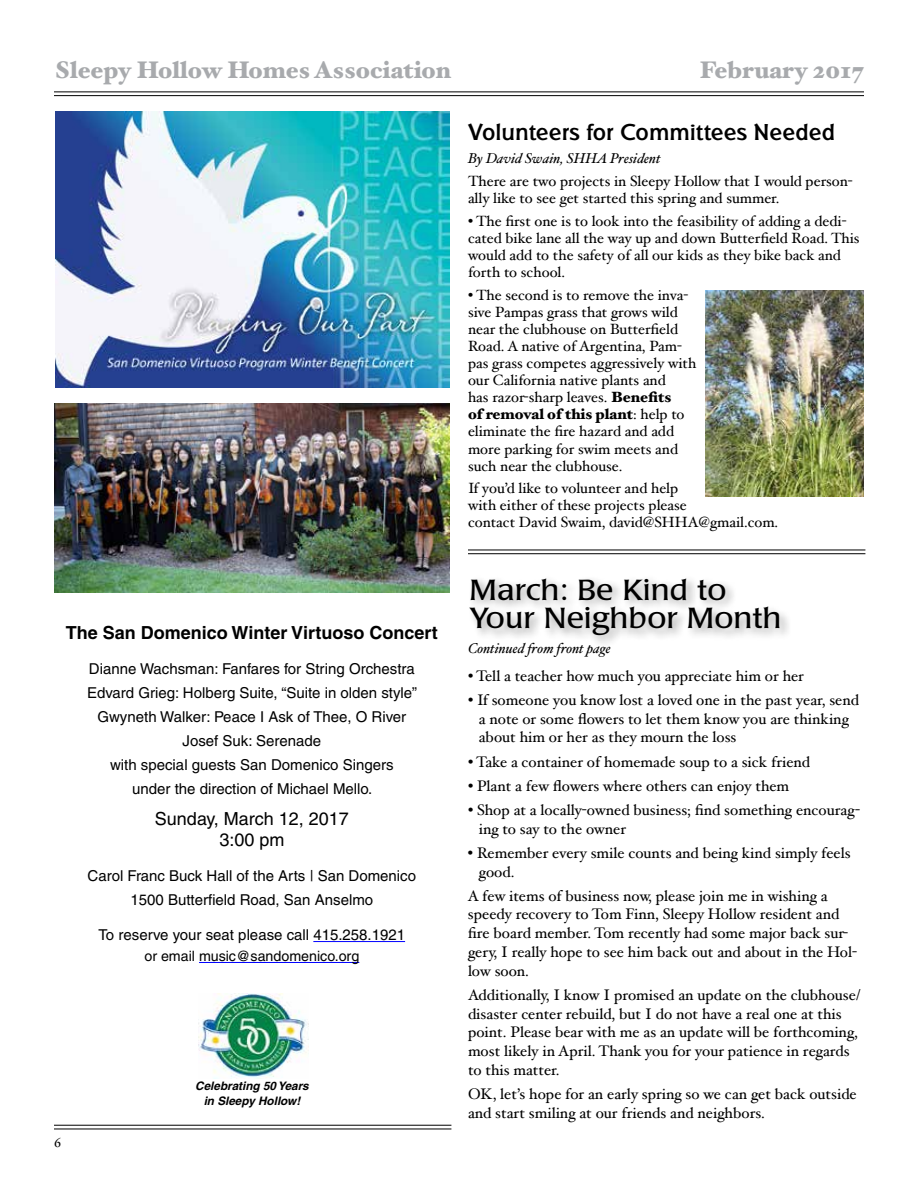
<style>
.page{position:relative;width:918px;height:1188px;background:#fff}
.page>*{position:absolute;margin:0;border:0;box-sizing:border-box;transform-origin:0 0}
.t1{font:28.65px/28.7px "Poppl Laudatio";color:#000;scale:1.1 1}
.t2{font:900 24px "Hoefler Text";color:#a8aaad}
.t3{font:500 24px "Badger";color:#000;scale:1.1 1}
.t4{font:700 18px "Helvetica";color:#000}
.t5{font:18px/21px "Helvetica";color:#000;text-align:center}
.t6{font:15.3px/18.8px "Hoefler Text";color:#000}
.t7{font:15px/24px "Helvetica";color:#000;text-align:center}
.t8{font:14.85px/17.1px "Hoefler Text";color:#000}
.t9{font:italic 14.25px "Hoefler Text";color:#000}
.t10{font:14.25px "Helvetica";color:#000}
.t11{font:13.5px "Hoefler Text";color:#000}
.t12{font:italic 700 11.7px/15.6px "Helvetica";color:#000;text-align:center}
.s1{font-weight:900}
</style>
<div class="page">
<hr style="left:54px;top:92px;width:810px;height:1px;background:#000">
<hr style="left:54px;top:95px;width:810px;height:1px;background:#000">
<img style="left:198px;top:993px;width:110px;height:85px">
<img style="left:55px;top:404px;width:394px;height:189px">
<hr style="left:313px;top:941px;width:92px;height:1px;background:#00f">
<hr style="left:199px;top:962px;width:160px;height:1px;background:#00f">
<img style="left:56px;top:111px;width:394px;height:277px">
<hr style="left:54px;top:1125px;width:397px;height:1px;background:#000">
<hr style="left:54px;top:1129px;width:397px;height:1px;background:#000">
<hr style="left:468px;top:550px;width:397px;height:1px;background:#000">
<hr style="left:468px;top:553px;width:397px;height:1px;background:#000">
<img style="left:706px;top:290px;width:158px;height:207px">
<div style="left:467px;top:575px;width:325px;height:74px;background:#000;opacity:.37"></div>
<h2 class="t2" style="left:54px;top:56px;width:398px">Sleepy Hollow Homes Association</h2>
<h2 class="t2" style="left:699px;top:56px;width:166px">February 2017</h2>
<p class="t4" style="left:66px;top:622px;width:373px">The San Domenico Winter Virtuoso Concert</p>
<p class="t7" style="left:87px;top:656px;width:332px">Dianne Wachsman: Fanfares for String Orchestra Edvard Grieg: Holberg Suite, “Suite in olden style” Gwyneth Walker: Peace I Ask of Thee, O River Josef Suk: Serenade<br>with special guests San Domenico Singers<br>under the direction of Michael Mello.</p>
<p class="t5" style="left:155px;top:809px;width:195px">Sunday, March 12, 2017<br>3:00 pm</p>
<p class="t7" style="left:88px;top:864px;width:330px">Carol Franc Buck Hall of the Arts | San Domenico<br>1500 Butterfield Road, San Anselmo</p>
<p class="t7" style="left:99px;top:923px;width:308px">To reserve your seat please call 415.258.1921</p>
<p class="t10" style="left:144px;top:948px;width:216px">or email music@sandomenico.org</p>
<p class="t11" style="left:54px;top:1134px;width:9px">6</p>
<p class="t12" style="left:195px;top:1078px;width:115px">Celebrating 50 Years in Sleepy Hollow!</p>
<h2 class="t3" style="left:468px;top:118px;width:335px">Volunteers for Committees Needed</h2>
<p class="t9" style="left:468px;top:149px;width:194px">By David Swain, SHHA President</p>
<p class="t8" style="left:468px;top:173px;width:386px">There are two projects in Sleepy Hollow that I would person&shy;ally like to see get started this spring and summer.</p>
<p class="t8" style="left:468px;top:212px;width:393px">• The first one is to look into the feasibility of adding a dedi&shy;cated bike lane all the way up and down Butterfield Road. This would add to the safety of all our kids as they bike back and forth to school.</p>
<p class="t8" style="left:468px;top:286px;width:230px">• The second is to remove the inva&shy;sive Pampas grass that grows wild near the clubhouse on Butterfield<br>Road. A native of Argentina, Pam&shy;pas grass competes aggressively with our California native plants and<br>has razor-sharp leaves. <span class="s1">Benefits<br>of removal of this plant</span>: help to eliminate the fire hazard and add more parking for swim meets and such near the clubhouse.</p>
<p class="t8" style="left:468px;top:480px;width:312px">If you’d like to volunteer and help<br>with either of these projects please<br>contact David Swaim, david@SHHA@gmail.com.</p>
<h1 class="t1" style="left:470px;top:576px;width:285px">March: Be Kind to<br>Your Neighbor Month</h1>
<p class="t9" style="left:468px;top:640px;width:144px">Continued from front page</p>
<p class="t6" style="left:468px;top:666px;width:338px">• Tell a teacher how much you appreciate him or her</p>
<p class="t6" style="left:479px;top:690px;width:382px;text-indent:-11px">• If someone you know lost a loved one in the past year, send a note or some flowers to let them know you are thinking about him or her as they mourn the loss</p>
<p class="t6" style="left:468px;top:752px;width:344px">• Take a container of homemade soup to a sick friend</p>
<p class="t6" style="left:468px;top:776px;width:323px">• Plant a few flowers where others can enjoy them</p>
<p class="t6" style="left:479px;top:800px;width:383px;text-indent:-11px">• Shop at a locally-owned business; find something encourag&shy;ing to say to the owner</p>
<p class="t6" style="left:479px;top:843px;width:373px;text-indent:-11px">• Remember every smile counts and being kind simply feels good.</p>
<p class="t6" style="left:468px;top:886px;width:390px">A few items of business now, please join me in wishing a speedy recovery to Tom Finn, Sleepy Hollow resident and fire board member. Tom recently had some major back sur&shy;gery, I really hope to see him back out and about in the Hol&shy;low soon.</p>
<p class="t6" style="left:468px;top:985px;width:394px">Additionally, I know I promised an update on the clubhouse/ disaster center rebuild, but I do not have a real one at this point. Please bear with me as an update will be forthcoming, most likely in April. Thank you for your patience in regards to this matter.</p>
<p class="t6" style="left:468px;top:1084px;width:390px">OK, let’s hope for an early spring so we can get back outside and start smiling at our friends and neighbors.</p>
</div>
